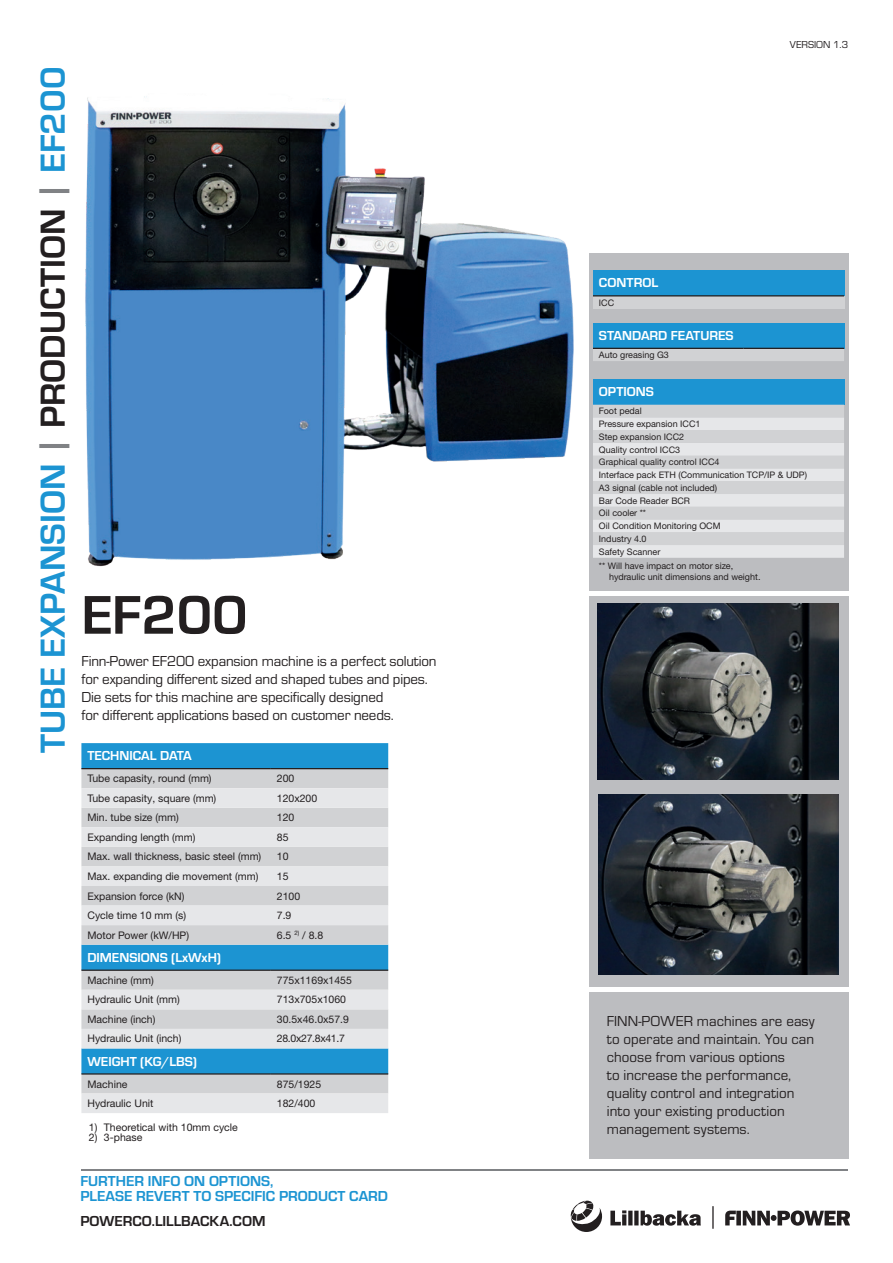
<style>
.page{position:relative;width:893px;height:1263px;background:#fff}
.page>*{position:absolute;margin:0;border:0;box-sizing:border-box;transform-origin:0 0}
.t1{font:700 56.4px "Eurostile";color:#231f20}
.t2{font:700 36px "Eurostile";color:#1c94d2}
.t3{font:15px/18px "Eurostile";letter-spacing:.005em;color:#231f20}
.t4{font:700 15px/15px "Eurostile";color:#1c94d2}
.t5{font:700 15px "Eurostile";color:#231f20}
.t6{font:700 13.5px "Eurostile";color:#fff}
.t7{font:10.5px "Helvetica Neue LTW1 G";color:#231f20}
.t8{font:10.5px "Helvetica Neue LTW1 G";letter-spacing:-.03em;color:#231f20}
.t9{font:10.5px "Eurostile";color:#231f20}
.t10{font:9px/12.8px "Helvetica Neue LTW1 G";color:#231f20}
.s1{color:#808285}
.s2{color:#231f20}
</style>
<div class="page">
<div style="left:589px;top:253px;width:260px;height:906px;background:#bcbdc0"></div>
<img style="left:85px;top:96px;width:489px;height:471px">
<svg style="left:610px;top:1206px;width:104px;height:23px"></svg>
<svg style="left:570px;top:1200px;width:32px;height:32px"></svg>
<svg style="left:725px;top:1210px;width:125px;height:16px"></svg>
<hr style="left:81px;top:1169px;width:767px;height:1px;background:#808285">
<hr style="left:589px;top:591px;width:265px;height:4px;background:#fff">
<div style="left:588px;top:987px;width:265px;height:5px;background:#fff"></div>
<div style="left:81px;top:743px;width:307px;height:25px;background:#1c94d2"></div>
<div style="left:81px;top:769px;width:307px;height:19px;background:#d1d2d4"></div>
<svg style="left:81px;top:788px;width:307px;height:325px;background:#bed1dc"></svg>
<hr style="left:81px;top:768px;width:190px;height:1px;background:#231f20">
<hr style="left:271px;top:768px;width:117px;height:1px;background:#231f20">
<hr style="left:81px;top:969px;width:190px;height:2px;background:#231f20">
<hr style="left:271px;top:969px;width:117px;height:2px;background:#231f20">
<hr style="left:81px;top:1073px;width:190px;height:1px;background:#231f20">
<hr style="left:271px;top:1073px;width:117px;height:1px;background:#231f20">
<img style="left:598px;top:604px;width:241px;height:175px">
<img style="left:598px;top:794px;width:241px;height:181px">
<div style="left:593px;top:270px;width:251px;height:26px;background:#1c94d2"></div>
<div style="left:593px;top:296px;width:251px;height:13px;background:#d1d2d4"></div>
<hr style="left:593px;top:295px;width:251px;height:1px;background:#231f20">
<div style="left:593px;top:323px;width:251px;height:25px;background:#1c94d2"></div>
<div style="left:593px;top:349px;width:251px;height:12px;background:#d1d2d4"></div>
<hr style="left:593px;top:348px;width:150px;height:1px;background:#231f20">
<hr style="left:743px;top:348px;width:101px;height:1px;background:#231f20">
<div style="left:593px;top:379px;width:251px;height:26px;background:#1c94d2"></div>
<svg style="left:593px;top:405px;width:251px;height:153px;background:#dbdcde"></svg>
<h2 class="t2" style="left:27px;top:753px;width:688px;rotate:-90deg">TUBE EXPANSION <span class="s1">|</span> <span class="s2">PRODUCTION</span> <span class="s1">|</span> EF200</h2>
<h1 class="t1" style="left:81px;top:574px;width:168px">EF200</h1>
<h3 class="t3" style="left:81px;top:651px;width:357px">Finn-Power EF200 expansion machine is a perfect solution for expanding different sized and shaped tubes and pipes.<br>Die sets for this machine are specifically designed<br>for different applications based on customer needs.</h3>
<p class="t6" style="left:87px;top:746px;width:106px">TECHNICAL DATA</p>
<p class="t7" style="left:87px;top:772px;width:126px">Tube capasity, round (mm)</p>
<p class="t7" style="left:277px;top:772px;width:19px">200</p>
<p class="t7" style="left:87px;top:791px;width:130px">Tube capasity, square (mm)</p>
<p class="t7" style="left:277px;top:791px;width:42px">120x200</p>
<p class="t7" style="left:87px;top:811px;width:93px">Min. tube size (mm)</p>
<p class="t7" style="left:277px;top:811px;width:19px">120</p>
<p class="t7" style="left:87px;top:831px;width:110px">Expanding length (mm)</p>
<p class="t7" style="left:277px;top:831px;width:13px">85</p>
<p class="t7" style="left:87px;top:850px;width:175px">Max. wall thickness, basic steel (mm)</p>
<p class="t7" style="left:277px;top:850px;width:13px">10</p>
<p class="t7" style="left:87px;top:870px;width:172px">Max. expanding die movement (mm)</p>
<p class="t7" style="left:277px;top:870px;width:13px">15</p>
<p class="t7" style="left:87px;top:889px;width:99px">Expansion force (kN)</p>
<p class="t7" style="left:277px;top:889px;width:25px">2100</p>
<p class="t7" style="left:87px;top:909px;width:100px">Cycle time 10 mm (s)</p>
<p class="t7" style="left:277px;top:909px;width:16px">7.9</p>
<p class="t7" style="left:87px;top:928px;width:103px">Motor Power (kW/HP)</p>
<p class="t7" style="left:277px;top:928px;width:48px">6.5 <sup>2)</sup> / 8.8</p>
<p class="t6" style="left:87px;top:948px;width:135px">DIMENSIONS (LxWxH)</p>
<p class="t7" style="left:87px;top:973px;width:68px">Machine (mm)</p>
<p class="t7" style="left:277px;top:973px;width:77px">775x1169x1455</p>
<p class="t7" style="left:87px;top:993px;width:94px">Hydraulic Unit (mm)</p>
<p class="t7" style="left:277px;top:993px;width:71px">713x705x1060</p>
<p class="t7" style="left:87px;top:1013px;width:70px">Machine (inch)</p>
<p class="t7" style="left:277px;top:1013px;width:74px">30.5x46.0x57.9</p>
<p class="t7" style="left:87px;top:1032px;width:96px">Hydraulic Unit (inch)</p>
<p class="t8" style="left:277px;top:1032px;width:70px">28.0x27.8x41.7</p>
<p class="t6" style="left:87px;top:1051px;width:111px">WEIGHT (KG/LBS)</p>
<p class="t7" style="left:87px;top:1077px;width:42px">Machine</p>
<p class="t7" style="left:277px;top:1077px;width:46px">875/1925</p>
<p class="t7" style="left:87px;top:1097px;width:68px">Hydraulic Unit</p>
<p class="t7" style="left:277px;top:1097px;width:40px">182/400</p>
<p class="t7" style="left:89px;top:1120px;width:151px">1) Theoretical with 10mm cycle</p>
<p class="t7" style="left:89px;top:1131px;width:55px">2) 3-phase</p>
<h3 class="t4" style="left:80px;top:1173px;width:309px">FURTHER INFO ON OPTIONS,<br>PLEASE REVERT TO SPECIFIC PRODUCT CARD</h3>
<h3 class="t5" style="left:80px;top:1210px;width:187px">POWERCO.LILLBACKA.COM</h3>
<p class="t9" style="left:790px;top:38px;width:60px">VERSION 1.3</p>
<p class="t6" style="left:599px;top:273px;width:61px">CONTROL</p>
<p class="t10" style="left:599px;top:296px;width:17px">ICC</p>
<p class="t6" style="left:599px;top:326px;width:136px">STANDARD FEATURES</p>
<p class="t10" style="left:599px;top:349px;width:71px">Auto greasing G3</p>
<p class="t6" style="left:599px;top:382px;width:56px">OPTIONS</p>
<p class="t10" style="left:599px;top:405px;width:209px">Foot pedal<br>Pressure expansion ICC1<br>Step expansion ICC2<br>Quality control ICC3<br>Graphical quality control ICC4<br>Interface pack ETH (Communication TCP/IP &amp; UDP)<br>A3 signal (cable not included)<br>Bar Code Reader BCR<br>Oil cooler **<br>Oil Condition Monitoring OCM<br>Industry 4.0<br>Safety Scanner</p>
<p class="t10" style="left:609px;top:561px;width:153px;line-height:10.5px;text-indent:-10px">** Will have impact on motor size, hydraulic unit dimensions and weight.</p>
<h3 class="t3" style="left:607px;top:1012px;width:209px">FINN-POWER machines are easy to operate and maintain. You can choose from various options<br>to increase the performance, quality control and integration into your existing production management systems.</h3>
</div>
